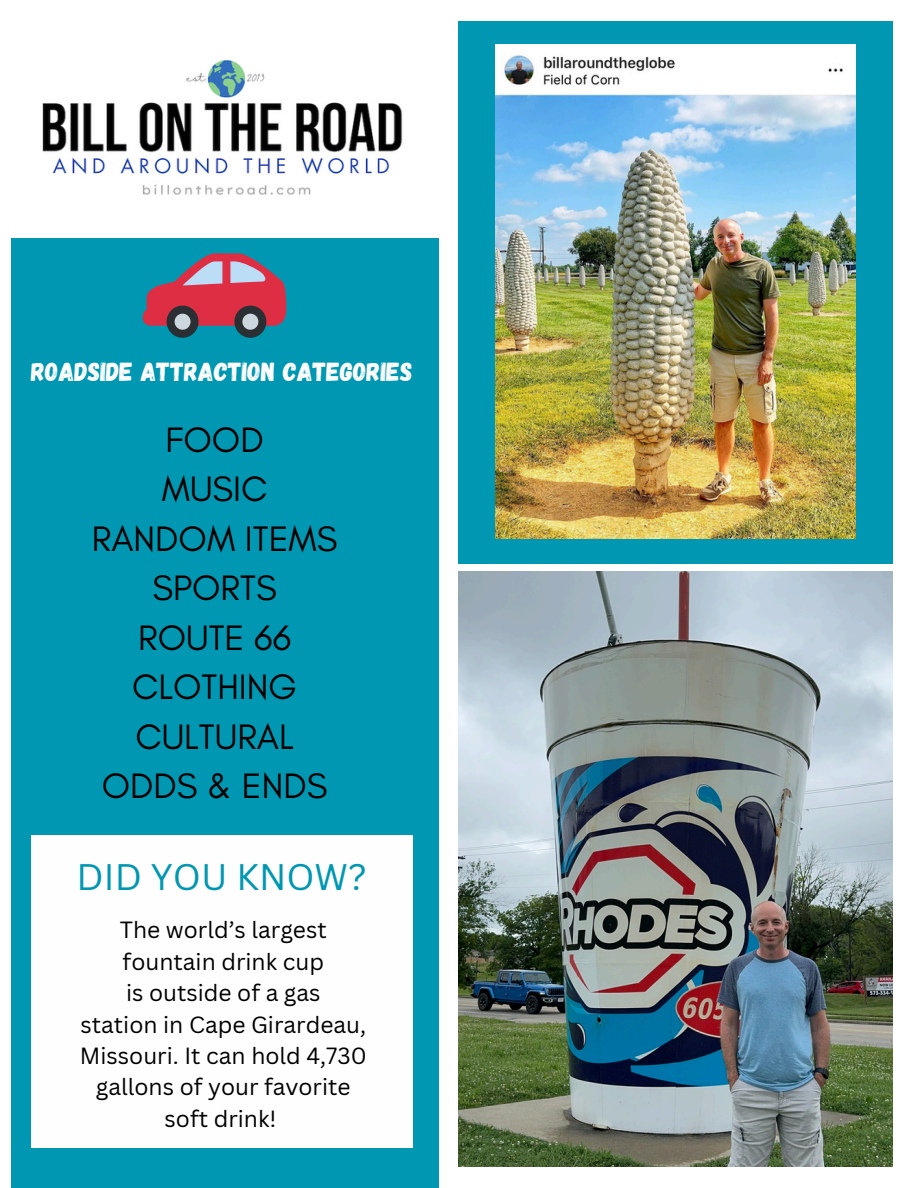
<style>
.page{position:relative;width:918px;height:1188px;background:#fff}
.page>*{position:absolute;margin:0;border:0;box-sizing:border-box;transform-origin:0 0}
.t1{font:36px/49.5px "Glacial Indifference";color:#000;text-align:center}
.t2{font:36px "Canva Sans";color:#0097b2}
.t3{font:26.1px "Gagalin";color:#fff}
.t4{font:22.8px "Canva Sans";color:#000}
</style>
<div class="page">
<img style="left:42px;top:60px;width:361px;height:135px">
<div style="left:11px;top:239px;width:427px;height:949px;background:#0097b2"></div>
<img style="left:458px;top:571px;width:435px;height:595px">
<div style="left:31px;top:835px;width:382px;height:312px;background:#fefefe"></div>
<div style="left:458px;top:21px;width:435px;height:542px;background:#0097b2"></div>
<img style="left:496px;top:45px;width:360px;height:494px">
<svg style="left:143px;top:253px;width:143px;height:85px"></svg>
<h1 class="t3" style="left:31px;top:354px;width:383px">ROADSIDE ATTRACTION CATEGORIES</h1>
<h1 class="t1" style="left:92px;top:414px;width:247px">FOOD<br>MUSIC<br>RANDOM ITEMS<br>SPORTS<br>ROUTE 66<br>CLOTHING<br>CULTURAL<br>ODDS &amp; ENDS</h1>
<p class="t2" style="left:77px;top:852px;width:292px">DID YOU KNOW?</p>
<p class="t4" style="left:120px;top:914px;width:208px">The world’s largest</p>
<p class="t4" style="left:123px;top:945px;width:203px">fountain drink cup</p>
<p class="t4" style="left:126px;top:977px;width:196px">is outside of a gas</p>
<p class="t4" style="left:81px;top:1008px;width:287px">station in Cape Girardeau,</p>
<p class="t4" style="left:80px;top:1040px;width:288px">Missouri. It can hold 4,730</p>
<p class="t4" style="left:96px;top:1071px;width:256px">gallons of your favorite</p>
<p class="t4" style="left:165px;top:1102px;width:113px">soft drink!</p>
</div>
